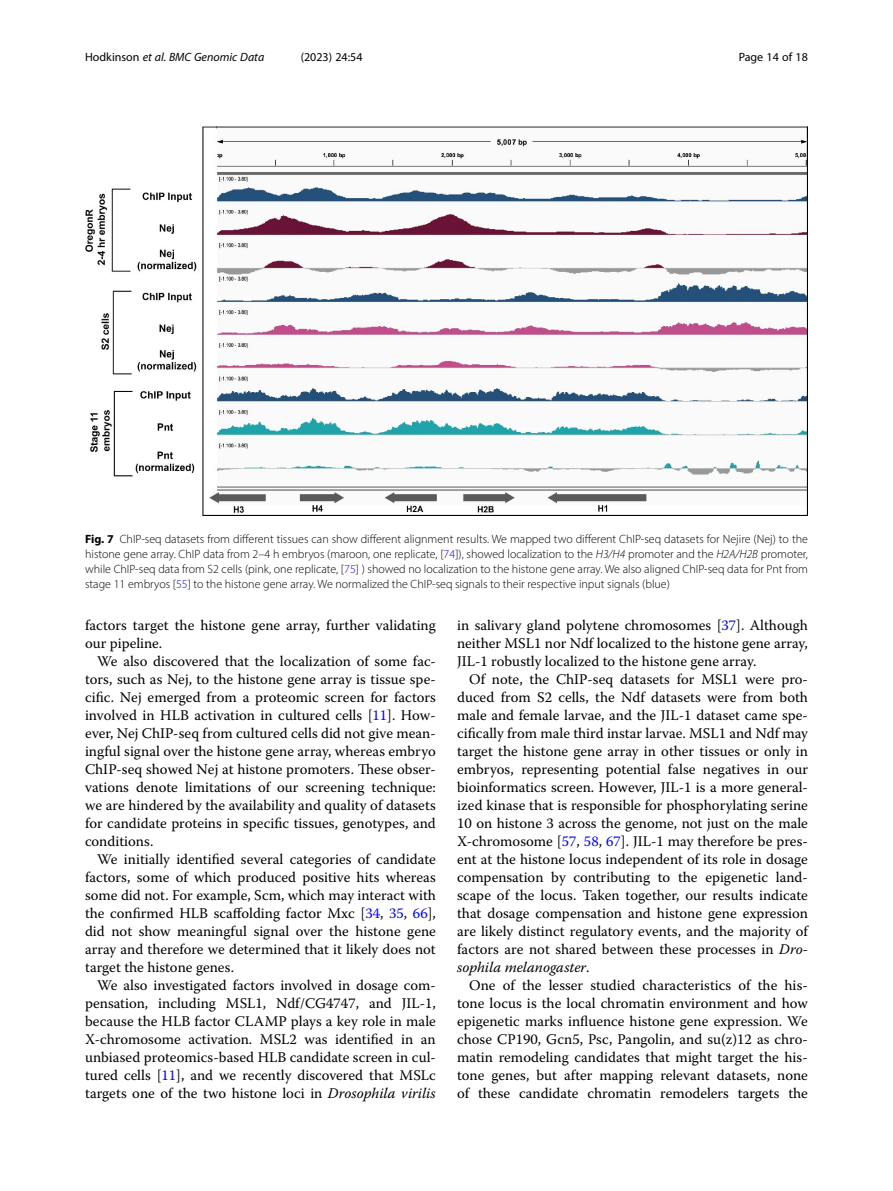
<style>
.page{position:relative;width:893px;height:1191px;background:#fff}
.page>*{position:absolute;margin:0;border:0;box-sizing:border-box;transform-origin:0 0}
.Body_Text_Indent{font:14.7px/18px "Warnock Pro";color:#000;text-align:justify}
.Figure_Caption{font:300 12px/15px "Myriad Pro";color:#000;text-align:justify}
.t1{font:italic 12px "Myriad Pro";color:#000}
.t2{font:12px "Myriad Pro";color:#000}
.s1{font-style:normal}
.s2{font-weight:700}
.s3{color:#00f}
.s4{font-style:italic}
</style>
<div class="page">
<img style="left:85px;top:126px;width:723px;height:390px">
<p class="t1" style="left:85px;top:50px;width:181px"><span class="s1">Hodkinson</span> et al. BMC Genomic Data</p>
<p class="t2" style="left:301px;top:50px;width:63px">(2023) 24:54</p>
<p class="t2" style="left:739px;top:50px;width:71px">Page 14 of 18</p>
<p class="Figure_Caption" style="left:85px;top:531px;width:724px"><span class="s2">Fig. 7</span> ChIP-seq datasets from different tissues can show different alignment results. We mapped two different ChIP-seq datasets for Nejire (Nej) to the histone gene array. ChIP data from 2–4 h embryos (maroon, one replicate, [<span class="s3">74</span>]), showed localization to the <span class="s4">H3/H4</span> promoter and the <span class="s4">H2A/H2B</span> promoter, while ChIP-seq data from S2 cells (pink, one replicate, [<span class="s3">75</span>] ) showed no localization to the histone gene array. We also aligned ChIP-seq data for Pnt from stage 11 embryos [<span class="s3">55</span>] to the histone gene array. We normalized the ChIP-seq signals to their respective input signals (blue)</p>
<p class="Body_Text_Indent" style="left:85px;top:616px;width:352px">factors target the histone gene array, further validating our pipeline.</p>
<p class="Body_Text_Indent" style="left:85px;top:652px;width:352px;text-indent:12px">We also discovered that the localization of some fac&shy;tors, such as Nej, to the histone gene array is tissue spe&shy;cific. Nej emerged from a proteomic screen for factors involved in HLB activation in cultured cells [<span class="s3">11</span>]. How&shy;ever, Nej ChIP-seq from cultured cells did not give mean&shy;ingful signal over the histone gene array, whereas embryo ChIP-seq showed Nej at histone promoters. These obser&shy;vations denote limitations of our screening technique: we are hindered by the availability and quality of datasets for candidate proteins in specific tissues, genotypes, and conditions.</p>
<p class="Body_Text_Indent" style="left:85px;top:850px;width:352px;text-indent:12px">We initially identified several categories of candidate factors, some of which produced positive hits whereas some did not. For example, Scm, which may interact with the confirmed HLB scaffolding factor Mxc [<span class="s3">34</span>, <span class="s3">35</span>, <span class="s3">66</span>], did not show meaningful signal over the histone gene array and therefore we determined that it likely does not target the histone genes.</p>
<p class="Body_Text_Indent" style="left:85px;top:976px;width:352px;text-indent:12px">We also investigated factors involved in dosage com&shy;pensation, including MSL1, Ndf/CG4747, and JIL-1, because the HLB factor CLAMP plays a key role in male X-chromosome activation. MSL2 was identified in an unbiased proteomics-based HLB candidate screen in cul&shy;tured cells [<span class="s3">11</span>], and we recently discovered that MSLc targets one of the two histone loci in <span class="s4">Drosophila virilis</span></p>
<p class="Body_Text_Indent" style="left:457px;top:616px;width:352px">in salivary gland polytene chromosomes [<span class="s3">37</span>]. Although neither MSL1 nor Ndf localized to the histone gene array, JIL-1 robustly localized to the histone gene array.</p>
<p class="Body_Text_Indent" style="left:457px;top:670px;width:352px;text-indent:12px">Of note, the ChIP-seq datasets for MSL1 were pro&shy;duced from S2 cells, the Ndf datasets were from both male and female larvae, and the JIL-1 dataset came spe&shy;cifically from male third instar larvae. MSL1 and Ndf may target the histone gene array in other tissues or only in embryos, representing potential false negatives in our bioinformatics screen. However, JIL-1 is a more general&shy;ized kinase that is responsible for phosphorylating serine 10 on histone 3 across the genome, not just on the male X-chromosome [<span class="s3">57</span>, <span class="s3">58</span>, <span class="s3">67</span>]. JIL-1 may therefore be pres&shy;ent at the histone locus independent of its role in dosage compensation by contributing to the epigenetic land&shy;scape of the locus. Taken together, our results indicate that dosage compensation and histone gene expression are likely distinct regulatory events, and the majority of factors are not shared between these processes in <span class="s4">Dro&shy;sophila melanogaster</span>.</p>
<p class="Body_Text_Indent" style="left:457px;top:976px;width:352px;text-indent:12px">One of the lesser studied characteristics of the his&shy;tone locus is the local chromatin environment and how epigenetic marks influence histone gene expression. We chose CP190, Gcn5, Psc, Pangolin, and su(z)12 as chro&shy;matin remodeling candidates that might target the his&shy;tone genes, but after mapping relevant datasets, none of these candidate chromatin remodelers targets the</p>
</div>
